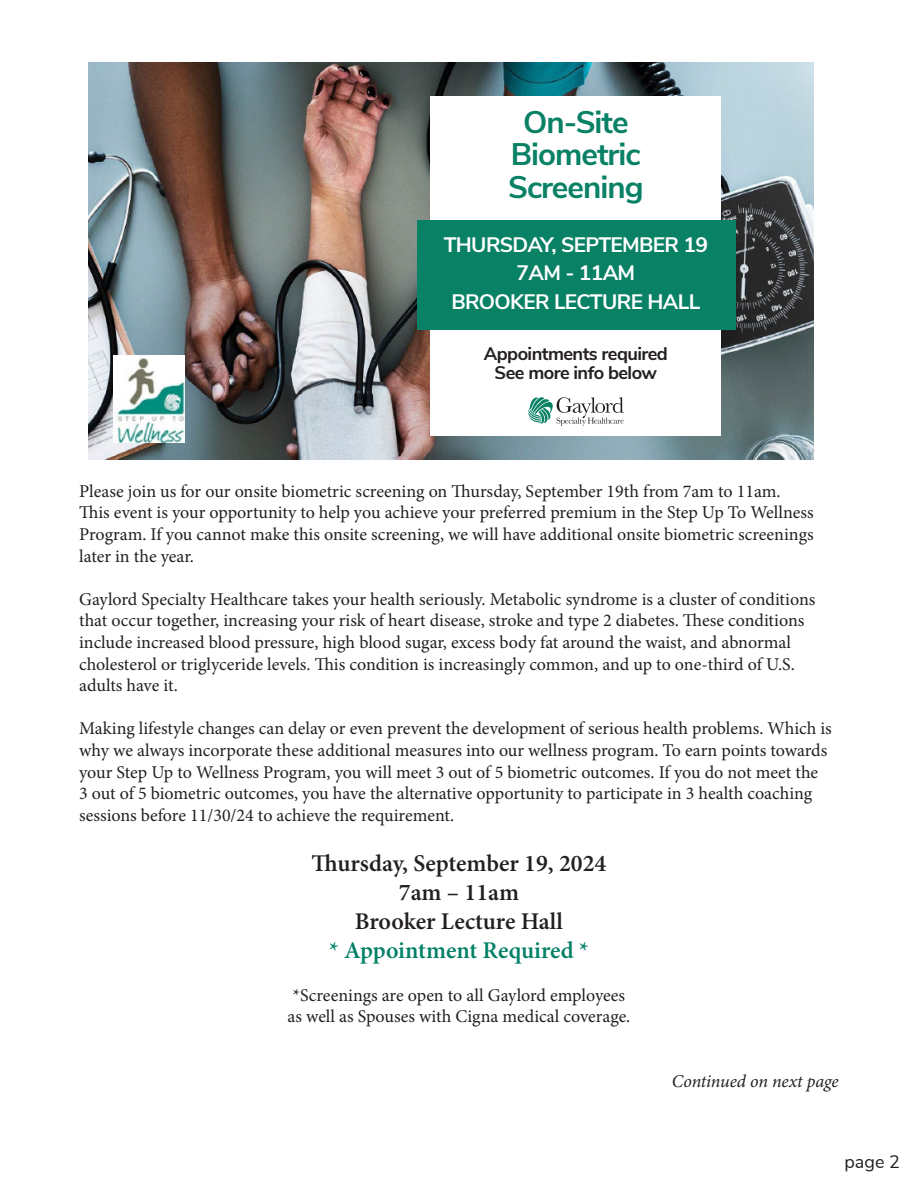
<style>
.page{position:relative;width:918px;height:1188px;background:#fff}
.page>*{position:absolute;margin:0;border:0;box-sizing:border-box;transform-origin:0 0}
.t1{font:700 31.2px/32.7px "Nunito Sans";letter-spacing:-.03em;color:#088165;text-align:center}
.t2{font:600 24px "Minion Pro";color:#231f20}
.t3{font:600 24px "Minion Pro";letter-spacing:-.005em;color:#008066}
.t4{font:700 20.85px/28.5px "Nunito Sans";letter-spacing:-.03em;color:#fff;text-align:center}
.t5{font:700 18.3px/18.3px "Nunito Sans";letter-spacing:-.03em;color:#231f20;text-align:center}
.t6{font:18px/21.6px "Minion Pro";letter-spacing:-.005em;color:#231f20}
.t7{font:italic 18px "Minion Pro";letter-spacing:-.005em;color:#231f20}
.t8{font:18px "Nunito Sans";color:#231f20}
</style>
<div class="page">
<img style="left:88px;top:63px;width:726px;height:397px">
<div style="left:430px;top:96px;width:291px;height:339px;background:#fff"></div>
<svg style="left:528px;top:397px;width:96px;height:29px"></svg>
<img style="left:114px;top:355px;width:70px;height:87px">
<div style="left:417px;top:221px;width:319px;height:109px;background:#088165"></div>
<p class="t1" style="left:508px;top:104px;width:137px">On-Site<br>Biometric<br>Screening</p>
<p class="t4" style="left:444px;top:229px;width:266px">THURSDAY, SEPTEMBER 19<br>7AM - 11AM<br>BROOKER LECTURE HALL</p>
<p class="t5" style="left:484px;top:344px;width:186px">Appointments required<br>See more info below</p>
<p class="t6" style="left:79px;top:480px;width:703px">Please join us for our onsite biometric screening on Thursday, September 19th from 7am to 11am.</p>
<p class="t6" style="left:79px;top:502px;width:736px;text-align:justify">This event is your opportunity to help you achieve your preferred premium in the Step Up To Wellness Program. If you cannot make this onsite screening, we will have additional onsite biometric screenings later in the year.</p>
<p class="t6" style="left:79px;top:588px;width:738px">Gaylord Specialty Healthcare takes your health seriously. Metabolic syndrome is a cluster of conditions that occur together, increasing your risk of heart disease, stroke and type 2 diabetes. These conditions include increased blood pressure, high blood sugar, excess body fat around the waist, and abnormal cholesterol or triglyceride levels. This condition is increasingly common, and up to one-third of U.S. adults have it.</p>
<p class="t6" style="left:79px;top:718px;width:754px">Making lifestyle changes can delay or even prevent the development of serious health problems. Which is why we always incorporate these additional measures into our wellness program. To earn points towards your Step Up to Wellness Program, you will meet 3 out of 5 biometric outcomes. If you do not meet the<br>3 out of 5 biometric outcomes, you have the alternative opportunity to participate in 3 health coaching sessions before 11/30/24 to achieve the requirement.</p>
<p class="t2" style="left:312px;top:849px;width:296px">Thursday, September 19, 2024</p>
<p class="t2" style="left:399px;top:878px;width:122px">7am – 11am</p>
<p class="t2" style="left:355px;top:907px;width:210px">Brooker Lecture Hall</p>
<p class="t3" style="left:329px;top:936px;width:261px">* Appointment Required *</p>
<p class="t6" style="left:293px;top:984px;width:334px">*Screenings are open to all Gaylord employees</p>
<p class="t6" style="left:288px;top:1006px;width:344px">as well as Spouses with Cigna medical coverage.</p>
<p class="t7" style="left:672px;top:1071px;width:168px">Continued on next page</p>
<p class="t8" style="left:845px;top:1149px;width:57px">page 2</p>
</div>
